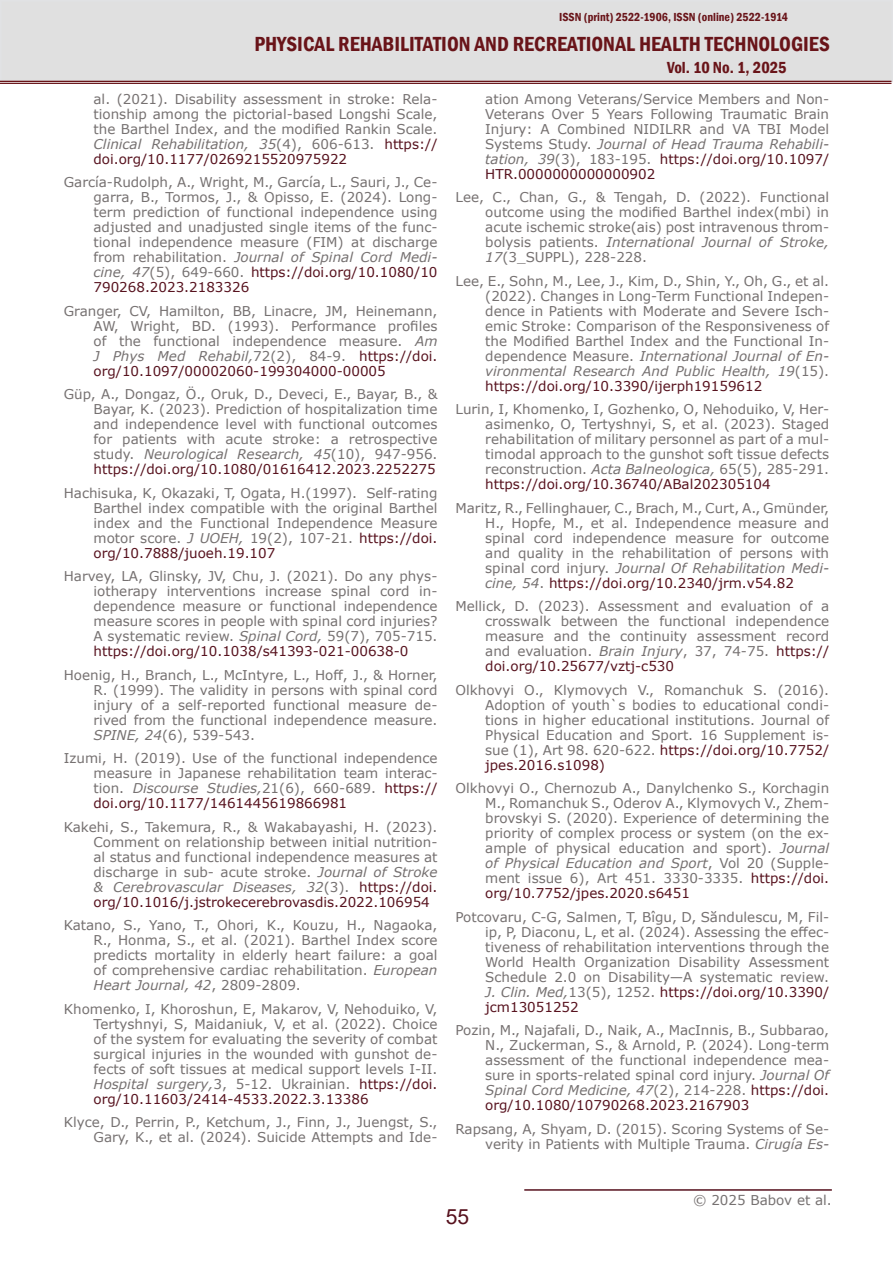
<style>
.page{position:relative;width:893px;height:1263px;background:#fff}
.page>*{position:absolute;margin:0;border:0;box-sizing:border-box;transform-origin:0 0}
.t1{font:600 condensed 21px "Franklin Gothic";color:#691419}
.t2{font:21px "Arial";color:#57121e}
.t3{font:600 condensed 16.5px "Franklin Gothic";color:#691419}
.t4{font:13.5px/15px "Verdana";color:#767171;text-align:justify}
.t5{font:600 condensed 12px "Franklin Gothic";color:#691419}
.s1{font-style:italic}
.s2{color:#57121e}
</style>
<div class="page">
<div style="left:0;top:0;width:893px;height:82px;background:#e0e0e0;border:2px solid #e1e2e4"></div>
<hr style="left:0;top:81px;width:891px;height:1px;background:#691419">
<hr style="left:0;top:83px;width:891px;height:1px;background:#691419">
<hr style="left:524px;top:1189px;width:308px;height:2px;background:#57121e">
<p class="t5" style="left:559px;top:9px;width:230px">ISSN (print) 2522-1906, ISSN (online) 2522-1914</p>
<p class="t3" style="left:667px;top:57px;width:121px">Vol. 10 No. 1, 2025</p>
<h1 class="t1" style="left:254px;top:30px;width:577px">PHYSICAL REHABILITATION AND RECREATIONAL HEALTH TECHNOLOGIES</h1>
<p class="t4" style="left:94px;top:91px;width:345px">al. (2021). Disability assessment in stroke: Rela&shy;tionship among the pictorial-based Longshi Scale, the Barthel Index, and the modified Rankin Scale.<br><span class="s1">Clinical Rehabilitation, 35</span>(4), 606-613. <span class="s2">https:// doi.org/10.1177/0269215520975922</span></p>
<p class="t4" style="left:94px;top:175px;width:345px;text-indent:-30px">García-Rudolph, A., Wright, M., García, L., Sauri, J., Ce&shy;garra, B., Tormos, J., &amp; Opisso, E. (2024). Long&shy;term prediction of functional independence using adjusted and unadjusted single items of the func&shy;tional independence measure (FIM) at discharge from rehabilitation. <span class="s1">Journal of Spinal Cord Medi&shy;cine, 47</span>(5), 649-660. <span class="s2">https://doi.org/10.1080/10<br>790268.2023.2183326</span></p>
<p class="t4" style="left:94px;top:303px;width:345px;text-indent:-30px">Granger, CV, Hamilton, BB, Linacre, JM, Heinemann, AW, Wright, BD. (1993). Performance profiles of the functional independence measure. <span class="s1">Am J Phys Med Rehabil,</span>72(2), 84-9. <span class="s2">https://doi. org/10.1097/00002060-199304000-00005</span></p>
<p class="t4" style="left:94px;top:387px;width:345px;text-indent:-30px">Güp, A., Dongaz, Ö., Oruk, D., Deveci, E., Bayar, B., &amp; Bayar, K. (2023). Prediction of hospitalization time and independence level with functional outcomes for patients with acute stroke: a retrospective study. <span class="s1">Neurological Research, 45</span>(10), 947-956. <span class="s2">https://doi.org/10.1080/01616412.2023.2252275</span></p>
<p class="t4" style="left:94px;top:485px;width:345px;text-indent:-30px">Hachisuka, K, Okazaki, T, Ogata, H.(1997). Self-rating Barthel index compatible with the original Barthel index and the Functional Independence Measure motor score. <span class="s1">J UOEH,</span> 19(2), 107-21. <span class="s2">https://doi. org/10.7888/juoeh.19.107</span></p>
<p class="t4" style="left:94px;top:569px;width:345px;text-indent:-30px">Harvey, LA, Glinsky, JV, Chu, J. (2021). Do any phys&shy;iotherapy interventions increase spinal cord in&shy;dependence measure or functional independence measure scores in people with spinal cord injuries?<br>A systematic review. <span class="s1">Spinal Cord,</span> 59(7), 705-715. <span class="s2">https://doi.org/10.1038/s41393-021-00638-0</span></p>
<p class="t4" style="left:94px;top:667px;width:345px;text-indent:-30px">Hoenig, H., Branch, L., McIntyre, L., Hoff, J., &amp; Horner, R. (1999). The validity in persons with spinal cord injury of a self-reported functional measure de&shy;rived from the functional independence measure.<br><span class="s1">SPINE, 24</span>(6), 539-543.</p>
<p class="t4" style="left:94px;top:751px;width:345px;text-indent:-30px">Izumi, H. (2019). Use of the functional independence measure in Japanese rehabilitation team interac&shy;tion. <span class="s1">Discourse Studies,</span>21(6), 660-689. <span class="s2">https:// doi.org/10.1177/1461445619866981</span></p>
<p class="t4" style="left:94px;top:819px;width:345px;text-indent:-30px">Kakehi, S., Takemura, R., &amp; Wakabayashi, H. (2023).<br>Comment on relationship between initial nutrition&shy;al status and functional independence measures at discharge in sub- acute stroke. <span class="s1">Journal of Stroke &amp; Cerebrovascular Diseases, 32</span>(3). <span class="s2">https://doi. org/10.1016/j.jstrokecerebrovasdis.2022.106954</span></p>
<p class="t4" style="left:94px;top:918px;width:345px;text-indent:-30px">Katano, S., Yano, T., Ohori, K., Kouzu, H., Nagaoka, R., Honma, S., et al. (2021). Barthel Index score predicts mortality in elderly heart failure: a goal of comprehensive cardiac rehabilitation. <span class="s1">European Heart Journal, 42</span>, 2809-2809.</p>
<p class="t4" style="left:94px;top:1001px;width:345px;text-indent:-30px">Khomenko, I, Khoroshun, E, Makarov, V, Nehoduiko, V, Tertyshnyi, S, Maidaniuk, V, et al. (2022). Choice of the system for evaluating the severity of combat surgical injuries in the wounded with gunshot de&shy;fects of soft tissues at medical support levels І-ІІ.<br><span class="s1">Hospital surgery,</span>3, 5-12. Ukrainian. <span class="s2">https://doi. org/10.11603/2414-4533.2022.3.13386</span></p>
<p class="t4" style="left:64px;top:1115px;width:375px;text-align:right">Klyce, D., Perrin, P., Ketchum, J., Finn, J., Juengst, S.,<br>Gary, K., et al. (2024). Suicide Attempts and Ide-</p>
<p class="t4" style="left:485px;top:91px;width:345px">ation Among Veterans/Service Members and Non-Veterans Over 5 Years Following Traumatic Brain Injury: A Combined NIDILRR and VA TBI Model Systems Study. <span class="s1">Journal of Head Trauma Rehabili&shy;tation, 39</span>(3), 183-195. <span class="s2">https://doi.org/10.1097/ HTR.0000000000000902</span></p>
<p class="t4" style="left:485px;top:190px;width:345px;text-indent:-30px">Lee, C., Chan, G., &amp; Tengah, D. (2022). Functional outcome using the modified Barthel index(mbi) in acute ischemic stroke(ais) post intravenous throm&shy;bolysis patients. <span class="s1">International Journal of Stroke, 17</span>(3_SUPPL), 228-228.</p>
<p class="t4" style="left:485px;top:273px;width:345px;text-indent:-30px">Lee, E., Sohn, M., Lee, J., Kim, D., Shin, Y., Oh, G., et al. (2022). Changes in Long-Term Functional Indepen&shy;dence in Patients with Moderate and Severe Isch&shy;emic Stroke: Comparison of the Responsiveness of the Modified Barthel Index and the Functional In&shy;dependence Measure. <span class="s1">International Journal of En&shy;vironmental Research And Public Health, 19</span>(15). <span class="s2">https://doi.org/10.3390/ijerph19159612</span></p>
<p class="t4" style="left:485px;top:402px;width:345px;text-indent:-30px">Lurin, I, Khomenko, I, Gozhenko, O, Nehoduiko, V, Her&shy;asimenko, O, Tertyshnyi, S, et al. (2023). Staged rehabilitation of military personnel as part of a mul&shy;timodal approach to the gunshot soft tissue defects reconstruction. <span class="s1">Acta Balneologica,</span> 65(5), 285-291. <span class="s2">https://doi.org/10.36740/ABal202305104</span></p>
<p class="t4" style="left:485px;top:500px;width:345px;text-indent:-30px">Maritz, R., Fellinghauer, C., Brach, M., Curt, A., Gmünder, H., Hopfe, M., et al. Independence measure and spinal cord independence measure for outcome and quality in the rehabilitation of persons with spinal cord injury. <span class="s1">Journal Of Rehabilitation Medi&shy;cine, 54</span>. <span class="s2">https://doi.org/10.2340/jrm.v54.82</span></p>
<p class="t4" style="left:485px;top:599px;width:345px;text-indent:-30px">Mellick, D. (2023). Assessment and evaluation of a crosswalk between the functional independence measure and the continuity assessment record and evaluation. <span class="s1">Brain Injury</span>, 37, 74-75. <span class="s2">https:// doi.org/10.25677/vztj-c530</span></p>
<p class="t4" style="left:485px;top:682px;width:345px;text-indent:-30px">Olkhovyi O., Klymovych V., Romanchuk S. (2016).<br>Adoption of youth`s bodies to educational condi&shy;tions in higher educational institutions. Journal of Physical Education and Sport. 16 Supplement is&shy;sue (1), Art 98. 620-622. <span class="s2">https://doi.org/10.7752/ jpes.2016.s1098)</span></p>
<p class="t4" style="left:485px;top:781px;width:345px;text-indent:-30px">Olkhovyi O., Chernozub A., Danylchenko S., Korchagin М., Romanchuk S., Oderov A., Klymovych V., Zhem&shy;brovskyi S. (2020). Experience of determining the priority of complex process or system (on the ex&shy;ample of physical education and sport). <span class="s1">Journal of Physical Education and Sport</span>, Vol 20 (Supple&shy;ment issue 6), Art 451. 3330-3335. <span class="s2">https://doi. org/10.7752/jpes.2020.s6451</span></p>
<p class="t4" style="left:485px;top:909px;width:345px;text-indent:-30px">Potcovaru, C-G, Salmen, T, Bîgu, D, Săndulescu, M, Fil&shy;ip, P, Diaconu, L, et al. (2024). Assessing the effec&shy;tiveness of rehabilitation interventions through the World Health Organization Disability Assessment Schedule 2.0 on Disability—A systematic review.<br><span class="s1">J. Clin. Med,</span>13(5), 1252. <span class="s2">https://doi.org/10.3390/ jcm13051252</span></p>
<p class="t4" style="left:485px;top:1023px;width:345px;text-indent:-30px">Pozin, M., Najafali, D., Naik, A., MacInnis, B., Subbarao, N., Zuckerman, S., &amp; Arnold, P. (2024). Long-term assessment of the functional independence mea&shy;sure in sports-related spinal cord injury. <span class="s1">Journal Of Spinal Cord Medicine, 47</span>(2), 214-228. <span class="s2">https://doi. org/10.1080/10790268.2023.2167903</span></p>
<p class="t4" style="left:455px;top:1121px;width:375px;text-align:right">Rapsang, A, Shyam, D. (2015). Scoring Systems of Se&shy;verity in Patients with Multiple Trauma. <span class="s1">Cirugía Es-</span></p>
<h1 class="t2" style="left:446px;top:1202px;width:25px">55</h1>
<p class="t4" style="left:693px;top:1192px;width:140px">© 2025 Babov et al.</p>
</div>
